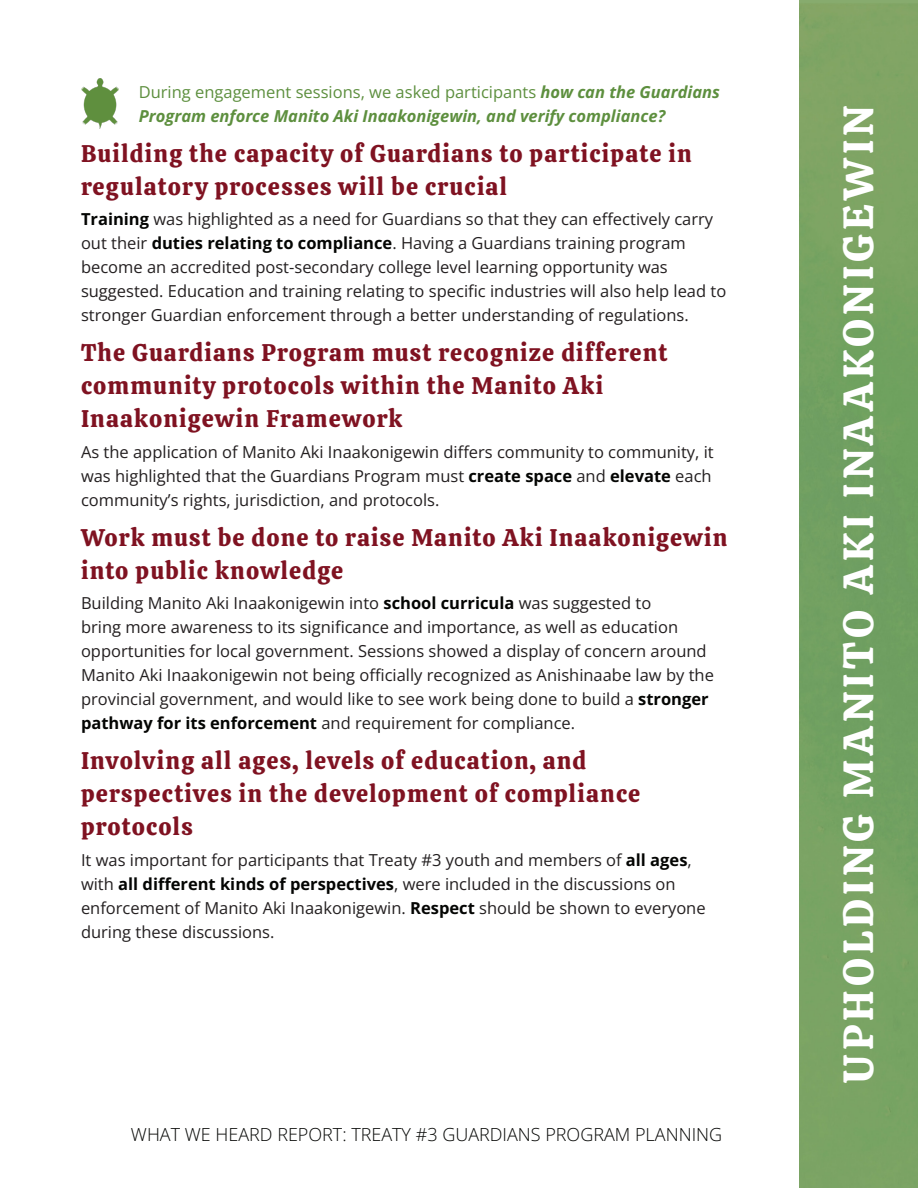
<style>
.page{position:relative;width:918px;height:1188px;background:#fff}
.page>*{position:absolute;margin:0;border:0;box-sizing:border-box;transform-origin:0 0}
.t1{font:42px "Calistoga";letter-spacing:.1em;color:#fff}
.Paragraph_Header{font:24px/33px "Calistoga";letter-spacing:.05em;color:#7f1221}
.t2{font:300 18px "Open Sans";color:#040503}
.t3{font:16.5px/24px "Open Sans";color:#231f20}
.t4{font:italic 700 16.5px/24px "Open Sans";color:#5d8f3e}
.s1{font-weight:400;font-style:normal}
.s2{font-weight:700;color:#040503}
</style>
<div class="page">
<img style="left:799px;top:1px;width:119px;height:1186px">
<img style="left:81px;top:79px;width:38px;height:49px">
<p class="t4" style="left:139px;top:80px;width:583px"><span class="s1">During engagement sessions, we asked participants</span> how can the Guardians<br>Program enforce Manito Aki Inaakonigewin, and verify compliance?</p>
<p class="Paragraph_Header" style="left:81px;top:134px;width:612px">Building the capacity of Guardians to participate in regulatory processes will be crucial</p>
<p class="t3" style="left:81px;top:207px;width:647px"><span class="s2">Training</span> was highlighted as a need for Guardians so that they can effectively carry out their <span class="s2">duties relating to compliance</span>. Having a Guardians training program become an accredited post-secondary college level learning opportunity was suggested. Education and training relating to specific industries will also help lead to stronger Guardian enforcement through a better understanding of regulations.</p>
<p class="Paragraph_Header" style="left:81px;top:334px;width:588px">The Guardians Program must recognize different community protocols within the Manito Aki<br>Inaakonigewin Framework</p>
<p class="t3" style="left:81px;top:439px;width:634px">As the application of Manito Aki Inaakonigewin differs community to community, it was highlighted that the Guardians Program must <span class="s2">create space</span> and <span class="s2">elevate</span> each community’s rights, jurisdiction, and protocols.</p>
<p class="Paragraph_Header" style="left:81px;top:518px;width:648px">Work must be done to raise Manito Aki Inaakonigewin into public knowledge</p>
<p class="t3" style="left:81px;top:591px;width:634px">Building Manito Aki Inaakonigewin into <span class="s2">school curricula</span> was suggested to<br>bring more awareness to its significance and importance, as well as education opportunities for local government. Sessions showed a display of concern around Manito Aki Inaakonigewin not being officially recognized as Anishinaabe law by the provincial government, and would like to see work being done to build a <span class="s2">stronger pathway for its enforcement</span> and requirement for compliance.</p>
<p class="Paragraph_Header" style="left:81px;top:742px;width:561px">Involving all ages, levels of education, and perspectives in the development of compliance protocols</p>
<p class="t3" style="left:81px;top:847px;width:626px">It was important for participants that Treaty #3 youth and members of <span class="s2">all ages</span>, with <span class="s2">all different kinds of perspectives</span>, were included in the discussions on enforcement of Manito Aki Inaakonigewin. <span class="s2">Respect</span> should be shown to everyone during these discussions.</p>
<p class="t2" style="left:131px;top:1122px;width:593px">WHAT WE HEARD REPORT: TREATY #3 GUARDIANS PROGRAM PLANNING</p>
<h1 class="t1" style="left:819px;top:1083px;width:979px;rotate:-90deg">UPHOLDING MANITO AKI INAAKONIGEWIN</h1>
</div>
